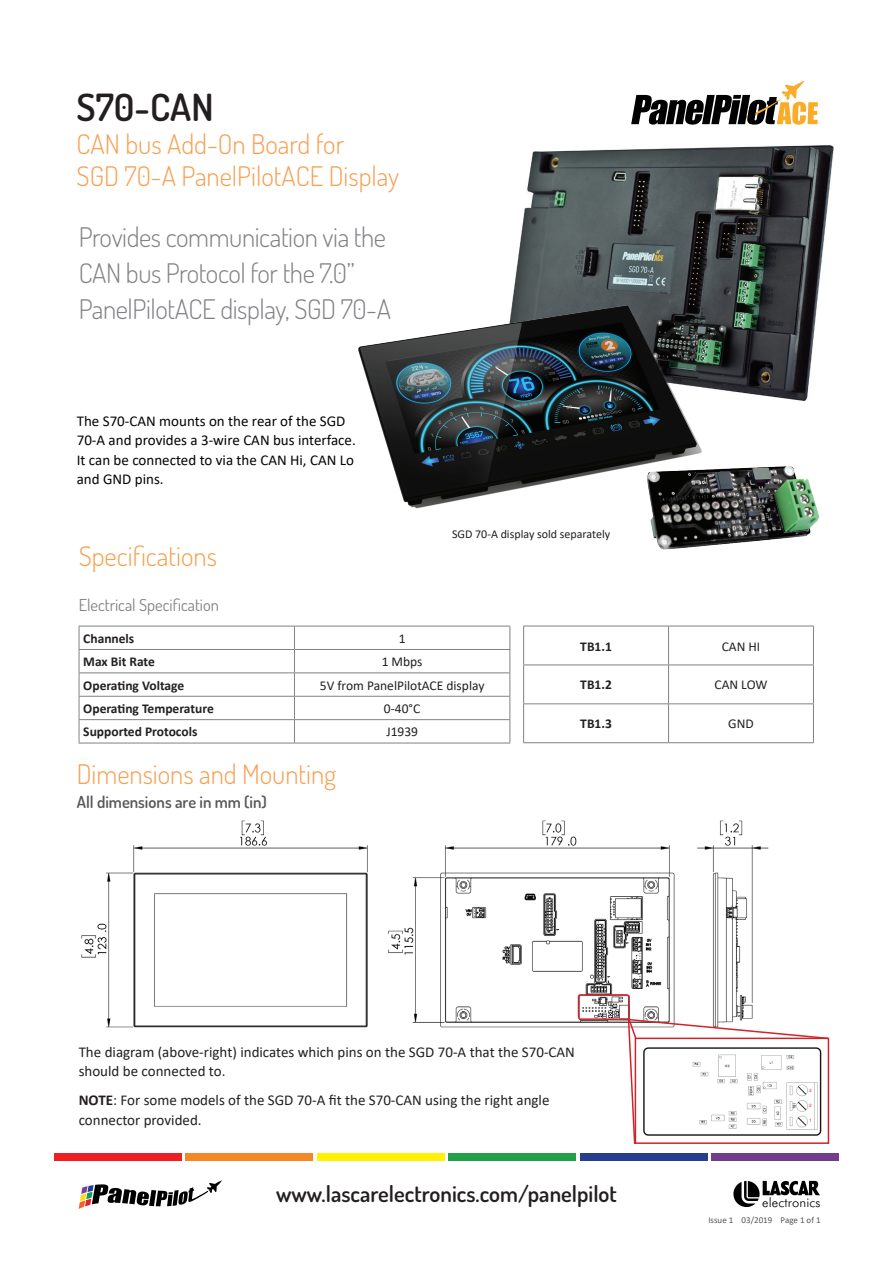
<style>
.page{position:relative;width:893px;height:1263px;background:#fff}
.page>*{position:absolute;margin:0;border:0;box-sizing:border-box;transform-origin:0 0}
.t1{font:600 37.5px "Dosis";color:#231f20}
.t2{font:300 27px/32.4px "Dosis";color:#f89f50}
.t3{font:300 27px/36px "Dosis";letter-spacing:-.015em;color:#808285}
.t4{font:600 22.5px "Dosis";color:#231f20}
.t5{font:600 16.5px "Dosis";color:#57585a}
.t6{font:16.5px "Dosis";color:#808285}
.t7{font:15px/19.5px "Calibri";color:#231f20}
.t8{font:15px/19.5px "Calibri";color:#040503}
.t9{font:700 13.5px "Calibri";color:#231f20}
.t10{font:13.5px "Calibri";color:#231f20}
.t11{font:300 12.9px "Futura BT";letter-spacing:.01em;color:#000}
.t12{font:12px "Calibri";color:#231f20}
.t13{font:9px "Calibri";color:#57585a}
.t14{font:4.5px "Arial";color:#d1232a}
.s1{font-weight:700}
</style>
<div class="page">
<div style="left:54px;top:1153px;width:128px;height:8px;background:#ee1f23"></div>
<div style="left:448px;top:1153px;width:128px;height:8px;background:#22a048"></div>
<div style="left:185px;top:1153px;width:128px;height:8px;background:#f58726"></div>
<div style="left:580px;top:1153px;width:128px;height:8px;background:#253f8e"></div>
<div style="left:317px;top:1153px;width:128px;height:8px;background:#fff101"></div>
<div style="left:711px;top:1153px;width:128px;height:8px;background:#713e8d"></div>
<svg style="left:733px;top:1181px;width:87px;height:26px"></svg>
<svg style="left:79px;top:1180px;width:143px;height:29px"></svg>
<svg style="left:631px;top:80px;width:186px;height:44px"></svg>
<img style="left:513px;top:145px;width:321px;height:151px">
<img style="left:358px;top:296px;width:460px;height:213px">
<img style="left:646px;top:465px;width:174px;height:85px">
<hr style="left:294px;top:626px;width:216px;height:1px;background:#808285">
<hr style="left:79px;top:626px;width:215px;height:1px;background:#808285">
<hr style="left:79px;top:649px;width:215px;height:1px;background:#808285">
<svg style="left:79px;top:626px;width:1px;height:117px"></svg>
<svg style="left:294px;top:626px;width:1px;height:117px"></svg>
<svg style="left:509px;top:626px;width:1px;height:117px"></svg>
<hr style="left:79px;top:672px;width:215px;height:1px;background:#808285">
<hr style="left:79px;top:696px;width:215px;height:1px;background:#808285">
<hr style="left:79px;top:719px;width:215px;height:1px;background:#808285">
<hr style="left:79px;top:743px;width:215px;height:1px;background:#808285">
<hr style="left:294px;top:649px;width:216px;height:1px;background:#808285">
<hr style="left:294px;top:672px;width:216px;height:1px;background:#808285">
<hr style="left:294px;top:696px;width:216px;height:1px;background:#808285">
<hr style="left:294px;top:719px;width:216px;height:1px;background:#808285">
<hr style="left:294px;top:743px;width:216px;height:1px;background:#808285">
<img style="left:81px;top:820px;width:688px;height:208px">
<hr style="left:668px;top:626px;width:146px;height:1px;background:#808285">
<hr style="left:523px;top:626px;width:145px;height:1px;background:#808285">
<hr style="left:523px;top:626px;width:1px;height:38px;background:#808285">
<hr style="left:668px;top:626px;width:1px;height:38px;background:#808285">
<hr style="left:523px;top:664px;width:145px;height:1px;background:#808285">
<hr style="left:523px;top:665px;width:1px;height:38px;background:#808285">
<hr style="left:523px;top:704px;width:1px;height:38px;background:#808285">
<hr style="left:668px;top:665px;width:1px;height:38px;background:#808285">
<hr style="left:668px;top:704px;width:1px;height:38px;background:#808285">
<hr style="left:813px;top:626px;width:1px;height:38px;background:#808285">
<hr style="left:813px;top:665px;width:1px;height:38px;background:#808285">
<hr style="left:813px;top:704px;width:1px;height:38px;background:#808285">
<hr style="left:523px;top:703px;width:145px;height:1px;background:#808285">
<hr style="left:523px;top:742px;width:145px;height:1px;background:#808285">
<hr style="left:668px;top:664px;width:146px;height:1px;background:#808285">
<hr style="left:668px;top:703px;width:146px;height:1px;background:#808285">
<hr style="left:668px;top:742px;width:146px;height:1px;background:#808285">
<svg style="left:577px;top:993px;width:252px;height:151px"></svg>
<img style="left:642px;top:1044px;width:182px;height:96px">
<h1 class="t1" style="left:77px;top:83px;width:139px">S70-CAN</h1>
<h2 class="t2" style="left:77px;top:127px;width:324px">CAN bus Add-On Board for<br>SGD 70-A PanelPilotACE Display</h2>
<h2 class="t3" style="left:79px;top:219px;width:314px">Provides communication via the<br>CAN bus Protocol for the 7.0”<br>PanelPilotACE display, SGD 70-A</h2>
<p class="t8" style="left:77px;top:410px;width:281px">The S70-CAN mounts on the rear of the SGD 70-A and provides a 3-wire CAN bus interface.<br>It can be connected to via the CAN Hi, CAN Lo and GND pins.</p>
<p class="t12" style="left:452px;top:526px;width:160px">SGD 70-A display sold separately</p>
<h2 class="t2" style="left:79px;top:539px;width:140px">Specifications</h2>
<p class="t6" style="left:79px;top:594px;width:142px">Electrical Specification</p>
<p class="t9" style="left:83px;top:629px;width:53px">Channels</p>
<p class="t10" style="left:399px;top:629px;width:8px">1</p>
<p class="t9" style="left:83px;top:652px;width:73px">Max Bit Rate</p>
<p class="t10" style="left:382px;top:652px;width:42px">1 Mbps</p>
<p class="t9" style="left:83px;top:676px;width:103px">Operating Voltage</p>
<p class="t10" style="left:320px;top:676px;width:166px">5V from PanelPilotACE display</p>
<p class="t9" style="left:83px;top:699px;width:132px">Operating Temperature</p>
<p class="t10" style="left:384px;top:699px;width:38px">0-40°C</p>
<p class="t9" style="left:83px;top:722px;width:116px">Supported Protocols</p>
<p class="t10" style="left:386px;top:722px;width:33px">J1939</p>
<h2 class="t2" style="left:77px;top:757px;width:261px">Dimensions and Mounting</h2>
<p class="t5" style="left:77px;top:791px;width:192px">All dimensions are in mm (in)</p>
<p class="t9" style="left:580px;top:636px;width:33px">TB1.1</p>
<p class="t10" style="left:722px;top:637px;width:40px">CAN HI</p>
<p class="t9" style="left:580px;top:675px;width:33px">TB1.2</p>
<p class="t10" style="left:714px;top:676px;width:54px">CAN LOW</p>
<p class="t9" style="left:580px;top:714px;width:33px">TB1.3</p>
<p class="t10" style="left:728px;top:714px;width:27px">GND</p>
<p class="t7" style="left:79px;top:1041px;width:498px">The diagram (above-right) indicates which pins on the SGD 70-A that the S70-CAN should be connected to.</p>
<p class="t7" style="left:79px;top:1090px;width:472px"><span class="s1">NOTE</span>: For some models of the SGD 70-A fit the S70-CAN using the right angle connector provided.</p>
<p class="t14" style="left:809px;top:1088px;width:4px">3</p>
<p class="t14" style="left:809px;top:1103px;width:4px">2</p>
<p class="t14" style="left:809px;top:1118px;width:4px">1</p>
<h3 class="t4" style="left:276px;top:1179px;width:342px">www.lascarelectronics.com/panelpilot</h3>
<p class="t11" style="left:762px;top:1194px;width:60px">electronics</p>
<p class="t13" style="left:708px;top:1213px;width:114px">Issue 1 03/2019 Page 1 of 1</p>
</div>
